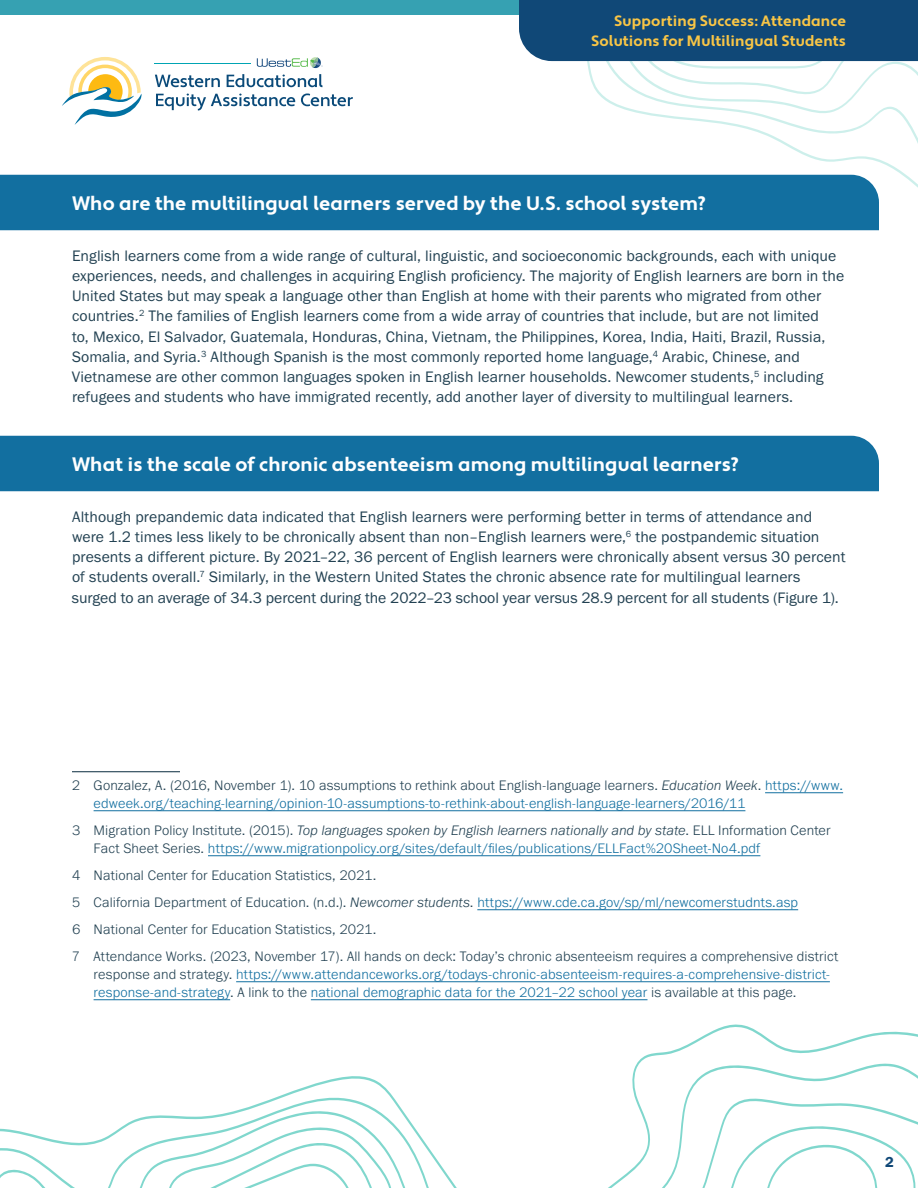
<style>
.page{position:relative;width:918px;height:1188px;background:#fff}
.page>*{position:absolute;margin:0;border:0;box-sizing:border-box;transform-origin:0 0}
.t1{font:700 19.5px "Apertura";letter-spacing:.005em;color:#fff}
.t2{font:15.75px/20.2px "Franklin Gothic URW Boo";letter-spacing:.005em;color:#224152}
.t3{font:700 15px/19.5px "Apertura";letter-spacing:.01em;color:#f8c546;text-align:right}
.t4{font:15px "Franklin Gothic URW Dem";color:#104877}
.t5{font:300 14.25px/18px "Franklin Gothic URW";letter-spacing:.01em;color:#126fa0}
.t6{font:300 14.25px/27px "Franklin Gothic URW";letter-spacing:.01em;color:#224152}
.s1{color:#224152}
.s2{font-style:italic;color:#224152}
.s3{font-style:italic}
.s4{color:#126fa0}
</style>
<div class="page">
<svg style="left:638px;top:1024px;width:280px;height:38px"></svg>
<svg style="left:242px;top:1062px;width:676px;height:126px"></svg>
<svg style="left:550px;top:1095px;width:368px;height:93px"></svg>
<svg style="left:0;top:1109px;width:452px;height:79px"></svg>
<svg style="left:65px;top:58px;width:853px;height:130px"></svg>
<svg style="left:614px;top:97px;width:304px;height:76px"></svg>
<div style="left:0;top:0;width:918px;height:15px;background:#36a1b2"></div>
<svg style="left:257px;top:57px;width:66px;height:11px"></svg>
<svg style="left:155px;top:75px;width:65px;height:12px"></svg>
<svg style="left:227px;top:74px;width:96px;height:13px"></svg>
<svg style="left:156px;top:94px;width:139px;height:16px"></svg>
<svg style="left:301px;top:94px;width:52px;height:12px"></svg>
<svg style="left:62px;top:57px;width:80px;height:68px"></svg>
<hr style="left:155px;top:63px;width:96px;height:1px;background:#00a4b3">
<svg style="left:519px;top:0;width:399px;height:97px"></svg>
<div style="left:0;top:175px;width:879px;height:55px;background:#126fa0"></div>
<div style="left:0;top:436px;width:879px;height:55px;background:#126fa0"></div>
<hr style="left:72px;top:771px;width:108px;height:1px;background:#0a2c3f">
<hr style="left:765px;top:792px;width:78px;height:1px;background:#126fa0">
<hr style="left:94px;top:810px;width:651px;height:1px;background:#126fa0">
<hr style="left:208px;top:855px;width:552px;height:1px;background:#126fa0">
<hr style="left:477px;top:909px;width:321px;height:1px;background:#126fa0">
<hr style="left:236px;top:981px;width:594px;height:1px;background:#126fa0">
<hr style="left:94px;top:999px;width:136px;height:1px;background:#126fa0">
<hr style="left:311px;top:999px;width:337px;height:1px;background:#126fa0">
<p class="t3" style="left:591px;top:12px;width:256px">Supporting Success: Attendance<br>Solutions for Multilingual Students</p>
<h2 class="t1" style="left:72px;top:192px;width:636px">Who are the multilingual learners served by the U.S. school system?</h2>
<p class="t2" style="left:72px;top:245px;width:774px">English learners come from a wide range of cultural, linguistic, and socioeconomic backgrounds, each with unique experiences, needs, and challenges in acquiring English proficiency. The majority of English learners are born in the United States but may speak a language other than English at home with their parents who migrated from other countries.<sup>2</sup> The families of English learners come from a wide array of countries that include, but are not limited<br>to, Mexico, El Salvador, Guatemala, Honduras, China, Vietnam, the Philippines, Korea, India, Haiti, Brazil, Russia, Somalia, and Syria.<sup>3</sup> Although Spanish is the most commonly reported home language,<sup>4</sup> Arabic, Chinese, and Vietnamese are other common languages spoken in English learner households. Newcomer students,<sup>5</sup> including refugees and students who have immigrated recently, add another layer of diversity to multilingual learners.</p>
<h2 class="t1" style="left:72px;top:453px;width:668px">What is the scale of chronic absenteeism among multilingual learners?</h2>
<p class="t2" style="left:72px;top:506px;width:775px">Although prepandemic data indicated that English learners were performing better in terms of attendance and were 1.2 times less likely to be chronically absent than non–English learners were,<sup>6</sup> the postpandemic situation presents a different picture. By 2021–22, 36 percent of English learners were chronically absent versus 30 percent of students overall.<sup>7</sup> Similarly, in the Western United States the chronic absence rate for multilingual learners surged to an average of 34.3 percent during the 2022–23 school year versus 28.9 percent for all students (Figure 1).</p>
<p class="t5" style="left:94px;top:776px;width:751px;text-indent:-22px"><span class="s1">2 Gonzalez, A. (2016, November 1). 10 assumptions to rethink about English-language learners.</span> <span class="s2">Education Week</span><span class="s1">.</span> https://www. edweek.org/teaching-learning/opinion-10-assumptions-to-rethink-about-english-language-learners/2016/11</p>
<p class="t5" style="left:94px;top:821px;width:739px;text-indent:-22px"><span class="s1">3 Migration Policy Institute. (2015).</span> <span class="s2">Top languages spoken by English learners nationally and by state</span><span class="s1">. ELL Information Center<br>Fact Sheet Series.</span> https://www.migrationpolicy.org/sites/default/files/publications/ELLFact%20Sheet-No4.pdf</p>
<p class="t6" style="left:72px;top:861px;width:728px">4 National Center for Education Statistics, 2021.<br>5 California Department of Education. (n.d.). <span class="s3">Newcomer students</span>. <span class="s4">https://www.cde.ca.gov/sp/ml/newcomerstudnts.asp</span></p>
<p class="t6" style="left:72px;top:915px;width:768px">6 National Center for Education Statistics, 2021.<br>7 Attendance Works. (2023, November 17). All hands on deck: Today’s chronic absenteeism requires a comprehensive district</p>
<p class="t5" style="left:94px;top:965px;width:738px"><span class="s1">response and strategy.</span> https://www.attendanceworks.org/todays-chronic-absenteeism-requires-a-comprehensive-district&shy;response-and-strategy<span class="s1">. A link to the</span> national demographic data for the 2021–22 school year <span class="s1">is available at this page.</span></p>
<p class="t4" style="left:885px;top:1152px;width:10px">2</p>
</div>
